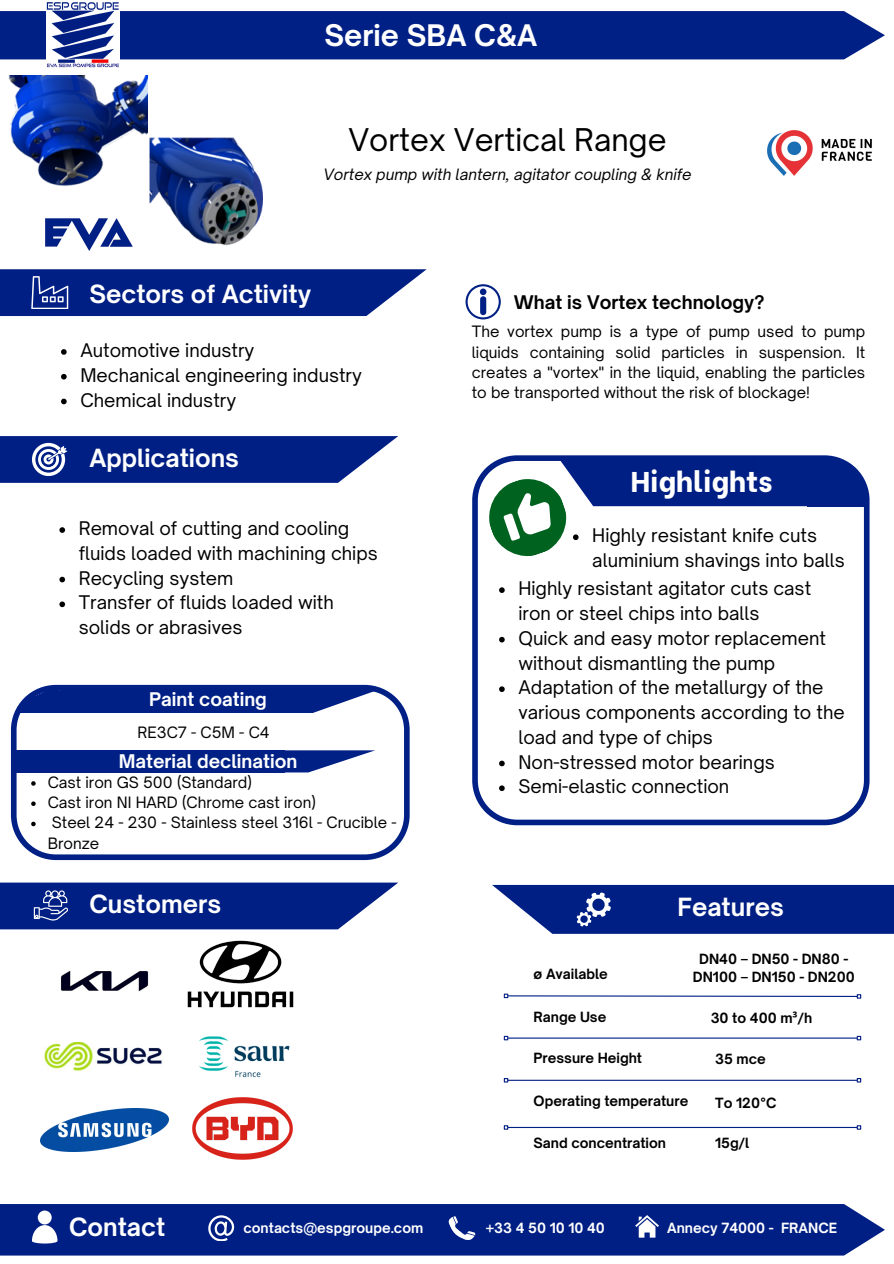
<style>
.page{position:relative;width:894px;height:1264px;background:#fff}
.page>*{position:absolute;margin:0;border:0;box-sizing:border-box;transform-origin:0 0}
.t1{font:30px "Open Sauce One";color:#000}
.t2{font:700 28.5px "Open Sauce One";color:#fff}
.t3{font:800 28.5px "Be Vietnam";color:#fff}
.t4{font:700 24px "Open Sauce One";color:#fff}
.t5{font:18px/24.8px "Open Sauce One";color:#000}
.t6{font:700 18px "Open Sauce One";color:#fff}
.t7{font:700 18px "Open Sauce One";color:#000}
.t8{font:15px/20.2px "Open Sauce One";color:#000}
.t9{font:italic 15px "Open Sauce One";color:#000}
.t10{font:700 13.5px/18px "Open Sauce One";color:#000;text-align:center}
.t11{font:700 13.5px "Open Sauce One";color:#fff}
.s1{font-family:"Noto Sans"}
</style>
<div class="page">
<img style="left:0;top:269px;width:426px;height:47px">
<svg style="left:31px;top:276px;width:37px;height:33px"></svg>
<img style="left:0;top:436px;width:398px;height:47px">
<svg style="left:32px;top:443px;width:36px;height:32px"></svg>
<img style="left:492px;top:884px;width:401px;height:49px">
<svg style="left:576px;top:892px;width:34px;height:34px"></svg>
<img style="left:0;top:882px;width:398px;height:47px">
<svg style="left:34px;top:890px;width:34px;height:30px"></svg>
<svg style="left:472px;top:455px;width:397px;height:370px"></svg>
<div style="left:559px;top:459px;width:197px;height:47px;background:#001f84"></div>
<div style="left:756px;top:457px;width:105px;height:49px;background:#002085"></div>
<div style="left:807px;top:485px;width:57px;height:21px;background:#002085"></div>
<img style="left:187px;top:940px;width:107px;height:68px">
<img style="left:42px;top:1042px;width:120px;height:29px">
<img style="left:199px;top:1036px;width:91px;height:42px">
<img style="left:150px;top:138px;width:112px;height:108px">
<img style="left:8px;top:76px;width:139px;height:110px">
<img style="left:40px;top:1108px;width:128px;height:42px">
<img style="left:192px;top:1097px;width:100px;height:62px">
<img style="left:60px;top:970px;width:89px;height:22px">
<svg style="left:59px;top:527px;width:6px;height:6px"></svg>
<svg style="left:59px;top:576px;width:6px;height:6px"></svg>
<svg style="left:59px;top:601px;width:6px;height:6px"></svg>
<svg style="left:61px;top:349px;width:6px;height:6px"></svg>
<svg style="left:61px;top:374px;width:6px;height:5px"></svg>
<svg style="left:61px;top:398px;width:6px;height:6px"></svg>
<svg style="left:478px;top:469px;width:100px;height:97px"></svg>
<svg style="left:499px;top:587px;width:5px;height:6px"></svg>
<svg style="left:499px;top:637px;width:5px;height:5px"></svg>
<svg style="left:499px;top:686px;width:5px;height:6px"></svg>
<svg style="left:499px;top:760px;width:5px;height:6px"></svg>
<svg style="left:499px;top:785px;width:5px;height:6px"></svg>
<img style="left:767px;top:130px;width:105px;height:46px">
<img style="left:46px;top:218px;width:61px;height:33px">
<img style="left:101px;top:218px;width:32px;height:28px">
<div style="left:0;top:1204px;width:884px;height:51px;background:#001f84"></div>
<svg style="left:32px;top:1210px;width:25px;height:33px"></svg>
<svg style="left:635px;top:1215px;width:23px;height:22px"></svg>
<svg style="left:208px;top:1214px;width:27px;height:26px"></svg>
<svg style="left:447px;top:1211px;width:29px;height:34px"></svg>
<div style="left:0;top:11px;width:884px;height:48px;background:#002086"></div>
<img style="left:46px;top:2px;width:73px;height:66px">
<svg style="left:503px;top:993px;width:358px;height:5px"></svg>
<hr style="left:508px;top:1037px;width:348px;height:1px;background:#001f84">
<svg style="left:503px;top:1035px;width:5px;height:5px"></svg>
<svg style="left:856px;top:1035px;width:5px;height:5px"></svg>
<hr style="left:508px;top:1126px;width:348px;height:1px;background:#001f84">
<svg style="left:503px;top:1125px;width:5px;height:4px"></svg>
<svg style="left:856px;top:1125px;width:5px;height:4px"></svg>
<hr style="left:508px;top:1079px;width:348px;height:1px;background:#001f84">
<svg style="left:503px;top:1078px;width:5px;height:4px"></svg>
<svg style="left:856px;top:1078px;width:5px;height:4px"></svg>
<svg style="left:11px;top:687px;width:398px;height:173px"></svg>
<svg style="left:11px;top:750px;width:364px;height:22px"></svg>
<div style="left:13px;top:750px;width:272px;height:22px;background:#002085"></div>
<svg style="left:31px;top:781px;width:5px;height:4px"></svg>
<svg style="left:31px;top:801px;width:5px;height:5px"></svg>
<svg style="left:31px;top:821px;width:5px;height:5px"></svg>
<svg style="left:15px;top:685px;width:364px;height:28px;background:#1b3791"></svg>
<svg style="left:465px;top:284px;width:35px;height:35px"></svg>
<div style="left:480px;top:296px;width:6px;height:19px;background:#002085;border-radius:3px"></div>
<p class="t2" style="left:324px;top:17px;width:214px">Serie SBA C&amp;A</p>
<p class="t1" style="left:348px;top:121px;width:319px">Vortex Vertical Range</p>
<p class="t9" style="left:323px;top:165px;width:369px">Vortex pump with lantern, agitator coupling &amp; knife</p>
<h3 class="t4" style="left:89px;top:278px;width:223px">Sectors of Activity</h3>
<p class="t7" style="left:513px;top:290px;width:252px">What is Vortex technology?</p>
<p class="t5" style="left:80px;top:338px;width:175px">Automotive industry</p>
<h3 class="t5" style="left:80px;top:362px;width:283px">Mechanical engineering industry</h3>
<p class="t5" style="left:80px;top:387px;width:157px">Chemical industry</p>
<p class="t4" style="left:89px;top:443px;width:151px">Applications</p>
<p class="t5" style="left:79px;top:516px;width:300px">Removal of cutting and cooling fluids loaded with machining chips</p>
<p class="t5" style="left:79px;top:565px;width:156px">Recycling system</p>
<h4 class="t5" style="left:79px;top:590px;width:256px">Transfer of fluids loaded with solids or abrasives</h4>
<p class="t6" style="left:149px;top:687px;width:119px">Paint coating</p>
<p class="t8" style="left:138px;top:721px;width:133px">RE3C7 - C5M - C4</p>
<p class="t6" style="left:119px;top:749px;width:180px">Material declination</p>
<h3 class="t8" style="left:48px;top:772px;width:205px">Cast iron GS 500 (Standard)</h3>
<p class="t8" style="left:48px;top:792px;width:269px">Cast iron NI HARD (Chrome cast iron)</p>
<h6 class="t8" style="left:48px;top:812px;width:350px">Steel 24 - 230 - Stainless steel 316l - Crucible -<br>Bronze</h6>
<p class="t4" style="left:89px;top:888px;width:133px">Customers</p>
<p class="t8" style="left:471px;top:321px;width:395px;text-align:justify">The vortex pump is a type of pump used to pump liquids containing solid particles in suspension. It creates a "vortex" in the liquid, enabling the particles to be transported without the risk of blockage!</p>
<p class="t3" style="left:630px;top:458px;width:143px">Highlights</p>
<p class="t5" style="left:592px;top:523px;width:254px">Highly resistant knife cuts aluminium shavings into balls</p>
<h1 class="t5" style="left:518px;top:576px;width:294px">Highly resistant agitator cuts cast iron or steel chips into balls</h1>
<p class="t5" style="left:518px;top:625px;width:309px">Quick and easy motor replacement without dismantling the pump</p>
<p class="t5" style="left:518px;top:675px;width:328px">Adaptation of the metallurgy of the various components according to the load and type of chips</p>
<p class="t5" style="left:518px;top:749px;width:258px">Non-stressed motor bearings</p>
<p class="t5" style="left:518px;top:774px;width:212px">Semi-elastic connection</p>
<p class="t4" style="left:677px;top:891px;width:108px">Features</p>
<p class="t10" style="left:692px;top:949px;width:163px">DN40 – DN50 - DN80 -<br>DN100 – DN150 - DN200</p>
<h4 class="t10" style="left:710px;top:1008px;width:103px">30 to 400 m<span class="s1">³</span>/h</h4>
<h4 class="t10" style="left:715px;top:1050px;width:52px">35 mce</h4>
<p class="t10" style="left:715px;top:1093px;width:63px">To 120°C</p>
<p class="t10" style="left:715px;top:1133px;width:36px">15g/l</p>
<p class="t10" style="left:533px;top:964px;width:76px">ø Available</p>
<p class="t10" style="left:533px;top:1007px;width:74px">Range Use</p>
<p class="t10" style="left:533px;top:1049px;width:110px">Pressure Height</p>
<p class="t10" style="left:533px;top:1091px;width:156px">Operating temperature</p>
<p class="t10" style="left:533px;top:1133px;width:134px">Sand concentration</p>
<h3 class="t4" style="left:69px;top:1211px;width:98px">Contact</h3>
<p class="t11" style="left:243px;top:1219px;width:181px">contacts@espgroupe.com</p>
<p class="t11" style="left:485px;top:1219px;width:121px">+33 4 50 10 10 40</p>
<p class="t11" style="left:667px;top:1219px;width:171px">Annecy 74000 - FRANCE</p>
</div>
